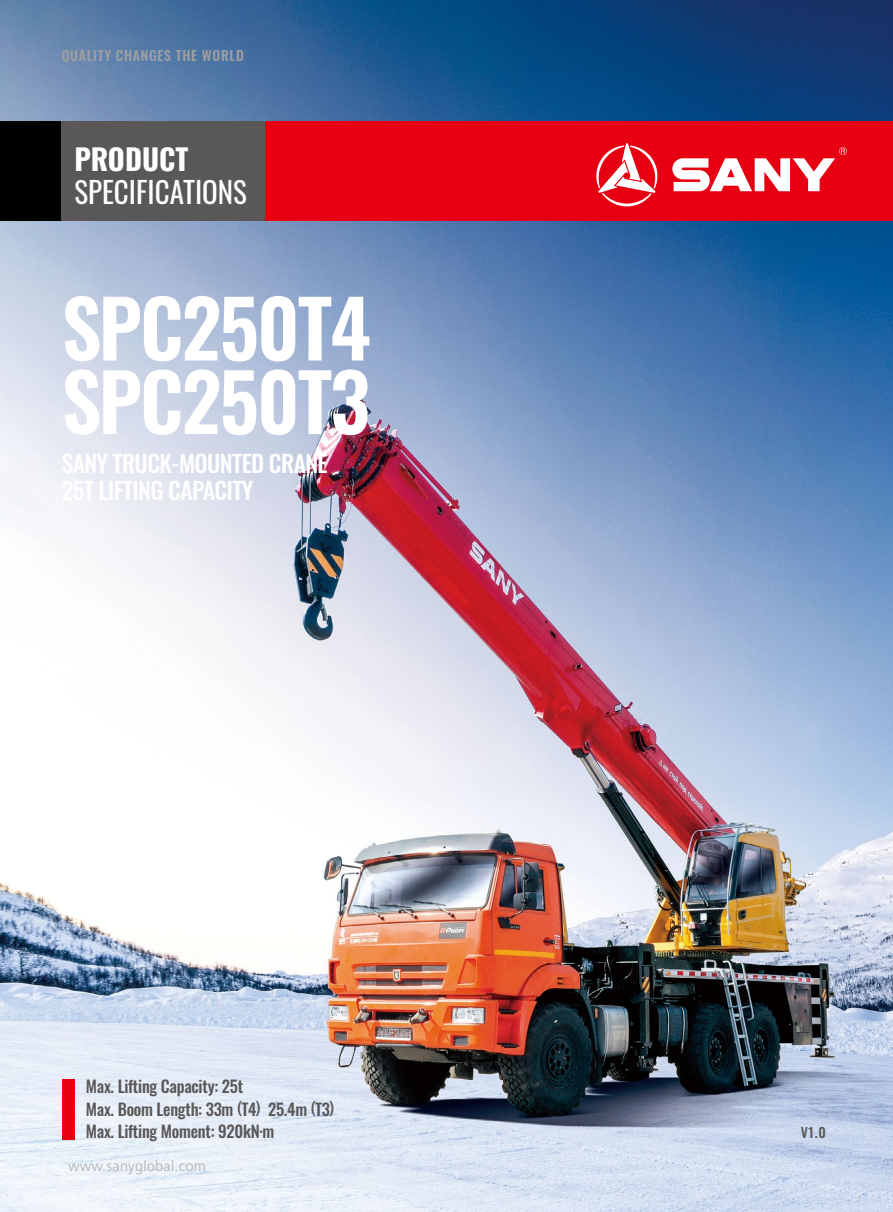
<style>
.page{position:relative;width:893px;height:1212px;background:#fff}
.page>*{position:absolute;margin:0;border:0;box-sizing:border-box;transform-origin:0 0}
.t1{font:600 78.75px/73.5px "Oswald";letter-spacing:-.025em;color:#fff}
.t2{font:29.1px "Oswald";color:#fff}
.t3{font:700 29.1px "Oswald";color:#fff}
.t4{font:500 23.55px/26.4px "Oswald";letter-spacing:-.025em;color:#fff}
.t5{font:500 16.5px/22.5px "Oswald";letter-spacing:-.015em;color:#595757}
.t6{font:15px "Frutiger Next Pro";letter-spacing:.01em;color:#b5b6b6}
.t7{font:500 13.5px "Oswald";letter-spacing:.05em;color:#9fa0a0}
.t8{font:500 13.5px "Oswald";color:#595757}
.s1{font-family:"Helvetica Neue"}
</style>
<div class="page">
<img style="left:0;top:0;width:893px;height:1212px">
<div style="left:0;top:121px;width:821px;height:100px;background:#000"></div>
<div style="left:62px;top:121px;width:831px;height:100px;background:#595757"></div>
<div style="left:266px;top:121px;width:627px;height:100px;background:#e60012"></div>
<div style="left:62px;top:1079px;width:13px;height:61px;background:#e60012"></div>
<svg style="left:596px;top:143px;width:62px;height:63px"></svg>
<svg style="left:672px;top:147px;width:175px;height:44px"></svg>
<p class="t7" style="left:62px;top:44px;width:183px">QUALITY CHANGES THE WORLD</p>
<h2 class="t3" style="left:74px;top:134px;width:116px">PRODUCT</h2>
<h2 class="t2" style="left:74px;top:166px;width:174px">SPECIFICATIONS</h2>
<h1 class="t1" style="left:62px;top:284px;width:311px">SPC250T4<br>SPC250T3</h1>
<h3 class="t4" style="left:62px;top:448px;width:267px">SANY TRUCK-MOUNTED CRANE<br>25T LIFTING CAPACITY</h3>
<p class="t5" style="left:86px;top:1073px;width:250px">Max. Lifting Capacity: 25t<br>Max. Boom Length: 33m <span class="s1">(</span>T4<span class="s1">)</span> 25.4m <span class="s1">(</span>T3<span class="s1">)<br></span>Max. Lifting Moment: 920kN·m</p>
<p class="t6" style="left:68px;top:1158px;width:140px">www.sanyglobal.com</p>
<p class="t8" style="left:801px;top:1120px;width:27px">V1.0</p>
</div>
